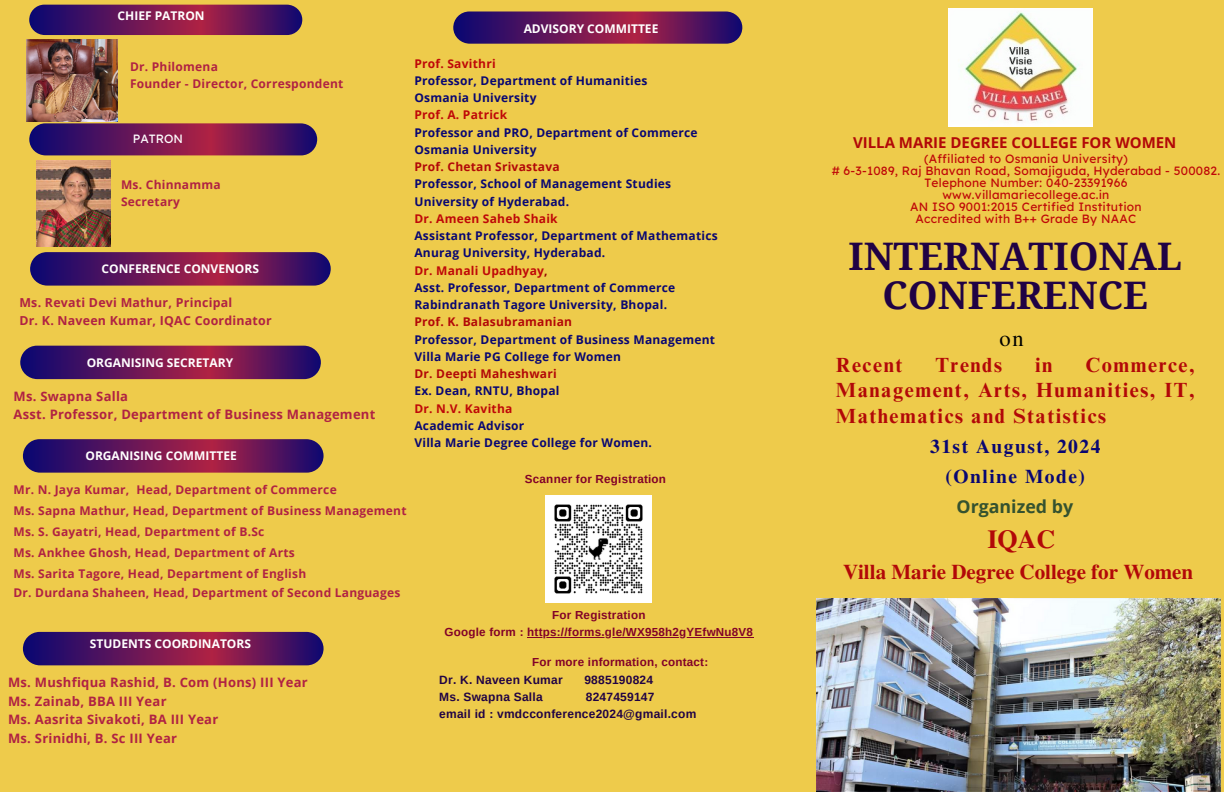
<style>
.page{position:relative;width:1224px;height:792px;background:#eecb4b}
.page>*{position:absolute;margin:0;border:0;box-sizing:border-box;transform-origin:0 0}
.t1{font:700 38px/39.8px "Noto Serif";color:#200244;text-align:center}
.t2{font:700 26px "Te X Gyre Termes";color:#b20808}
.t3{font:22.5px "Te X Gyre Termes";color:#000}
.t4{font:700 21px "Te X Gyre Termes";color:#b20808}
.t5{font:700 20.5px/25.5px "Times NRMT Pro";letter-spacing:.075em;color:#b20808;text-align:justify}
.t6{font:700 19.5px/30px "Te X Gyre Termes";letter-spacing:.075em;color:#090772;text-align:center}
.t7{font:700 17.8px "Open Sans";color:#35522f}
.t8{font:700 15px "Open Sans";color:#b20808}
.t9{font:700 13px "Open Sans";letter-spacing:.02em;color:#b02243}
.t10{font:700 12.4px "Open Sans";letter-spacing:.02em;color:#b02243}
.t11{font:700 12px "Open Sans";letter-spacing:.02em;color:#090772}
.t12{font:700 12px/21px "Open Sans";letter-spacing:.02em;color:#b02243}
.t13{font:12px "Lexend Deca";letter-spacing:.02em;color:#bf0808}
.t14{font:700 12px "Open Sans";color:#fff}
.t15{font:700 12px "Arimo";letter-spacing:.02em;color:#200244}
.t16{font:700 12px "Open Sans";letter-spacing:.02em;color:#bf0808}
.t17{font:700 12px "Open Sans";letter-spacing:.02em;color:#b20808}
.t18{font:12px "Lexend Deca";color:#fff}
.t19{font:700 11.6px "Arimo";letter-spacing:.02em;color:#820128}
.s1{color:#920202}
</style>
<div class="page">
<img style="left:948px;top:9px;width:144px;height:117px">
<svg style="left:29px;top:5px;width:274px;height:30px;background:#621959"></svg>
<img style="left:26px;top:40px;width:92px;height:81px">
<svg style="left:29px;top:123px;width:288px;height:32px;background:#631b59"></svg>
<svg style="left:30px;top:252px;width:301px;height:34px;background:#641c59"></svg>
<img style="left:37px;top:160px;width:73px;height:87px">
<svg style="left:453px;top:11px;width:290px;height:33px;background:#661e59"></svg>
<svg style="left:23px;top:439px;width:301px;height:34px;background:#641c59"></svg>
<img style="left:816px;top:598px;width:404px;height:194px">
<svg style="left:20px;top:346px;width:301px;height:33px;background:#621959"></svg>
<svg style="left:23px;top:632px;width:301px;height:33px;background:#621959"></svg>
<img style="left:545px;top:496px;width:107px;height:106px">
<hr style="left:527px;top:637px;width:226px;height:1px;background:#820128">
<p class="t14" style="left:118px;top:8px;width:89px">CHIEF PATRON</p>
<p class="t14" style="left:524px;top:20px;width:136px">ADVISORY COMMITTEE</p>
<p class="t12" style="left:130px;top:56px;width:89px">Dr. Philomena</p>
<p class="t12" style="left:130px;top:73px;width:215px">Founder - Director, Correspondent</p>
<p class="t18" style="left:133px;top:131px;width:52px">PATRON</p>
<p class="t12" style="left:121px;top:174px;width:101px">Ms. Chinnamma</p>
<p class="t12" style="left:121px;top:191px;width:61px">Secretary</p>
<p class="t14" style="left:102px;top:260px;width:159px">CONFERENCE CONVENORS</p>
<p class="t10" style="left:19px;top:294px;width:214px">Ms. Revati Devi Mathur, Principal</p>
<p class="t10" style="left:19px;top:312px;width:254px">Dr. K. Naveen Kumar, IQAC Coordinator</p>
<p class="t14" style="left:87px;top:354px;width:148px">ORGANISING SECRETARY</p>
<p class="t9" style="left:14px;top:387px;width:116px">Ms. Swapna Salla</p>
<p class="t9" style="left:14px;top:405px;width:363px">Asst. Professor, Department of Business Management</p>
<p class="t14" style="left:85px;top:448px;width:153px">ORGANISING COMMITTEE</p>
<p class="t12" style="left:14px;top:479px;width:117px">Mr. N. Jaya Kumar,</p>
<p class="t12" style="left:14px;top:479px;width:395px;text-indent:123px">Head, Department of Commerce<br>Ms. Sapna Mathur, Head, Department of Business Management<br>Ms. S. Gayatri, Head, Department of B.Sc</p>
<p class="t12" style="left:14px;top:542px;width:283px">Ms. Ankhee Ghosh, Head, Department of Arts</p>
<p class="t12" style="left:14px;top:563px;width:294px">Ms. Sarita Tagore, Head, Department of English</p>
<p class="t12" style="left:14px;top:582px;width:388px">Dr. Durdana Shaheen, Head, Department of Second Languages</p>
<p class="t14" style="left:90px;top:635px;width:163px">STUDENTS COORDINATORS</p>
<p class="t9" style="left:8px;top:673px;width:301px">Ms. Mushfiqua Rashid, B. Com (Hons) III Year</p>
<p class="t9" style="left:8px;top:692px;width:160px">Ms. Zainab, BBA III Year</p>
<p class="t9" style="left:8px;top:710px;width:212px">Ms. Aasrita Sivakoti, BA III Year</p>
<p class="t9" style="left:8px;top:729px;width:171px">Ms. Srinidhi, B. Sc III Year</p>
<p class="t16" style="left:414px;top:55px;width:83px">Prof. Savithri</p>
<p class="t11" style="left:414px;top:72px;width:235px">Professor, Department of Humanities</p>
<p class="t11" style="left:414px;top:89px;width:124px">Osmania University</p>
<p class="t16" style="left:414px;top:106px;width:94px">Prof. A. Patrick</p>
<h6 class="t11" style="left:414px;top:124px;width:285px">Professor and PRO, Department of Commerce</h6>
<p class="t11" style="left:414px;top:141px;width:124px">Osmania University</p>
<h6 class="t17" style="left:414px;top:158px;width:147px">Prof. Chetan Srivastava</h6>
<p class="t11" style="left:414px;top:175px;width:258px">Professor, School of Management Studies</p>
<p class="t11" style="left:414px;top:193px;width:156px">University of Hyderabad.</p>
<p class="t16" style="left:414px;top:210px;width:145px">Dr. Ameen Saheb Shaik</p>
<h6 class="t11" style="left:414px;top:227px;width:305px">Assistant Professor, Department of Mathematics</h6>
<p class="t11" style="left:414px;top:244px;width:192px">Anurag University, Hyderabad.</p>
<p class="t16" style="left:414px;top:262px;width:135px">Dr. Manali Upadhyay<span class="s1">,</span></p>
<p class="t11" style="left:414px;top:279px;width:262px">Asst. Professor, Department of Commerce</p>
<p class="t11" style="left:414px;top:296px;width:254px">Rabindranath Tagore University, Bhopal.</p>
<p class="t17" style="left:414px;top:313px;width:159px">Prof. K. Balasubramanian</p>
<p class="t11" style="left:414px;top:331px;width:302px">Professor, Department of Business Management</p>
<p class="t11" style="left:414px;top:348px;width:208px">Villa Marie PG College for Women</p>
<p class="t17" style="left:414px;top:365px;width:144px">Dr. Deepti Maheshwari</p>
<p class="t11" style="left:414px;top:382px;width:147px">Ex. Dean, RNTU, Bhopal</p>
<p class="t16" style="left:414px;top:400px;width:100px">Dr. N.V. Kavitha</p>
<p class="t11" style="left:414px;top:417px;width:111px">Academic Advisor</p>
<h6 class="t11" style="left:414px;top:434px;width:239px">Villa Marie Degree College for Women.</h6>
<p class="t19" style="left:525px;top:473px;width:143px">Scanner for Registration</p>
<p class="t19" style="left:552px;top:609px;width:95px">For Registration</p>
<p class="t19" style="left:445px;top:626px;width:310px">Google form : https://forms.gle/WX958h2gYEfwNu8V8</p>
<p class="t19" style="left:532px;top:656px;width:178px">For more information, contact:</p>
<p class="t15" style="left:439px;top:673px;width:125px">Dr. K. Naveen Kumar</p>
<p class="t15" style="left:584px;top:673px;width:70px">9885190824</p>
<p class="t15" style="left:439px;top:690px;width:105px">Ms. Swapna Salla</p>
<p class="t15" style="left:586px;top:690px;width:70px">8247459147</p>
<h5 class="t15" style="left:439px;top:707px;width:259px">email id : vmdcconference2024@gmail.com</h5>
<p class="t8" style="left:853px;top:132px;width:325px">VILLA MARIE DEGREE COLLEGE FOR WOMEN</p>
<p class="t13" style="left:924px;top:151px;width:205px">(Affiliated to Osmania University)</p>
<p class="t13" style="left:832px;top:163px;width:390px"># 6-3-1089, Raj Bhavan Road, Somajiguda, Hyderabad - 500082.</p>
<p class="t13" style="left:924px;top:175px;width:204px">Telephone Number: 040-23391966</p>
<p class="t13" style="left:942px;top:187px;width:169px">www.villamariecollege.ac.in</p>
<p class="t13" style="left:910px;top:199px;width:233px">AN ISO 9001:2015 Certified Institution</p>
<p class="t13" style="left:916px;top:211px;width:222px">Accredited with B++ Grade By NAAC</p>
<p class="t1" style="left:848px;top:235px;width:335px">INTERNATIONAL<br>CONFERENCE</p>
<p class="t3" style="left:999px;top:322px;width:26px">on</p>
<p class="t5" style="left:836px;top:355px;width:68px">Recent</p>
<p class="t5" style="left:935px;top:355px;width:68px">Trends</p>
<p class="t5" style="left:1035px;top:355px;width:19px">in</p>
<p class="t5" style="left:836px;top:355px;width:360px;text-indent:250px">Commerce, Management, Arts, Humanities, IT, Mathematics and Statistics</p>
<p class="t6" style="left:930px;top:430px;width:172px">31st August, 2024 (Online Mode)</p>
<p class="t7" style="left:957px;top:494px;width:118px">Organized by</p>
<p class="t2" style="left:987px;top:519px;width:69px">IQAC</p>
<p class="t4" style="left:843px;top:556px;width:352px">Villa Marie Degree College for Women</p>
</div>
